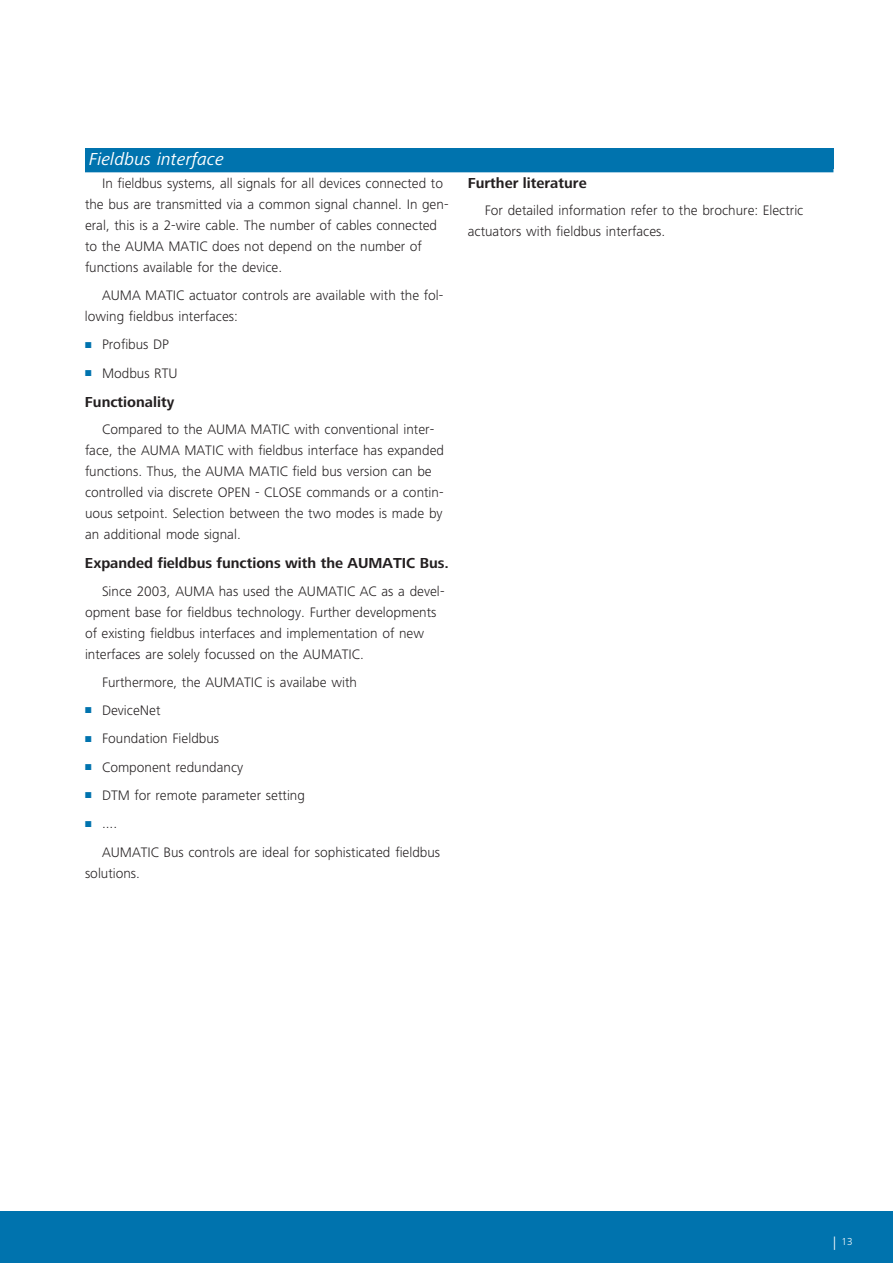
<style>
.page{position:relative;width:893px;height:1263px;background:#fff}
.page>*{position:absolute;margin:0;border:0;box-sizing:border-box;transform-origin:0 0}
.t1{font:italic 18px "Frutiger Next LT";color:#fff}
.t2{font:700 15px "Frutiger Next LT";color:#231f20}
.t3{font:300 14.25px/21px "Frutiger Next LT";color:#231f20}
.t4{font:300 10.5px "Frutiger Next LT";color:#fff}
.s1{color:#0073ae}
.s2{font-size:13.5px}
</style>
<div class="page">
<div style="left:0;top:1212px;width:893px;height:51px;background:#0073ae"></div>
<div style="left:85px;top:148px;width:748px;height:21px;background:#0073ae"></div>
<hr style="left:85px;top:169px;width:748px;height:3px;background:#0073ae">
<p class="t1" style="left:89px;top:152px;width:136px">Fieldbus interface</p>
<p class="t3" style="left:85px;top:174px;width:365px;text-indent:17px">In fieldbus systems, all signals for all devices connected to the bus are transmitted via a common signal channel. In gen&shy;eral, this is a 2-wire cable. The number of cables connected to the AUMA MATIC does not depend on the number of functions available for the device.</p>
<p class="t3" style="left:85px;top:286px;width:360px;text-indent:17px">AUMA MATIC actuator controls are available with the fol&shy;lowing fieldbus interfaces:</p>
<p class="t3" style="left:85px;top:335px;width:86px"><span class="s1">■</span> Profibus DP</p>
<p class="t3" style="left:85px;top:364px;width:94px"><span class="s1">■</span> Modbus RTU</p>
<p class="t2" style="left:85px;top:396px;width:91px">Functionality</p>
<p class="t3" style="left:85px;top:420px;width:360px;text-indent:17px">Compared to the AUMA MATIC with conventional inter&shy;face, the AUMA MATIC with fieldbus interface has expanded functions. Thus, the AUMA MATIC field bus version can be controlled via discrete OPEN - CLOSE commands or a contin&shy;uous setpoint. Selection between the two modes is made by an additional mode signal.</p>
<p class="t2" style="left:85px;top:557px;width:365px">Expanded fieldbus functions with the AUMATIC Bus.</p>
<p class="t3" style="left:85px;top:581px;width:361px;text-indent:17px">Since 2003, AUMA has used the AUMATIC AC as a devel&shy;opment base for fieldbus technology. Further developments of existing fieldbus interfaces and implementation of new interfaces are solely focussed on the AUMATIC.</p>
<p class="t3" style="left:102px;top:673px;width:257px">Furthermore, the AUMATIC is availabe with</p>
<p class="t3" style="left:85px;top:701px;width:77px"><span class="s1">■</span> DeviceNet</p>
<p class="t3" style="left:85px;top:729px;width:136px"><span class="s1">■</span> Foundation Fieldbus</p>
<p class="t3" style="left:85px;top:758px;width:160px"><span class="s1">■</span> Component redundancy</p>
<p class="t3" style="left:85px;top:786px;width:221px"><span class="s1">■</span> DTM for remote parameter setting</p>
<p class="t3" style="left:102px;top:811px;width:340px;line-height:28.3px;text-indent:-17px"><span class="s1">■</span> ....<br>AUMATIC Bus controls are ideal for sophisticated fieldbus</p>
<p class="t3" style="left:85px;top:864px;width:57px">solutions.</p>
<p class="t2" style="left:468px;top:177px;width:120px">Further literature</p>
<p class="t3" style="left:468px;top:201px;width:337px;text-indent:17px">For detailed information refer to the brochure: Electric actuators with fieldbus interfaces.</p>
<p class="t4" style="left:833px;top:1238px;width:21px"><span class="s2">|</span> 13</p>
</div>
